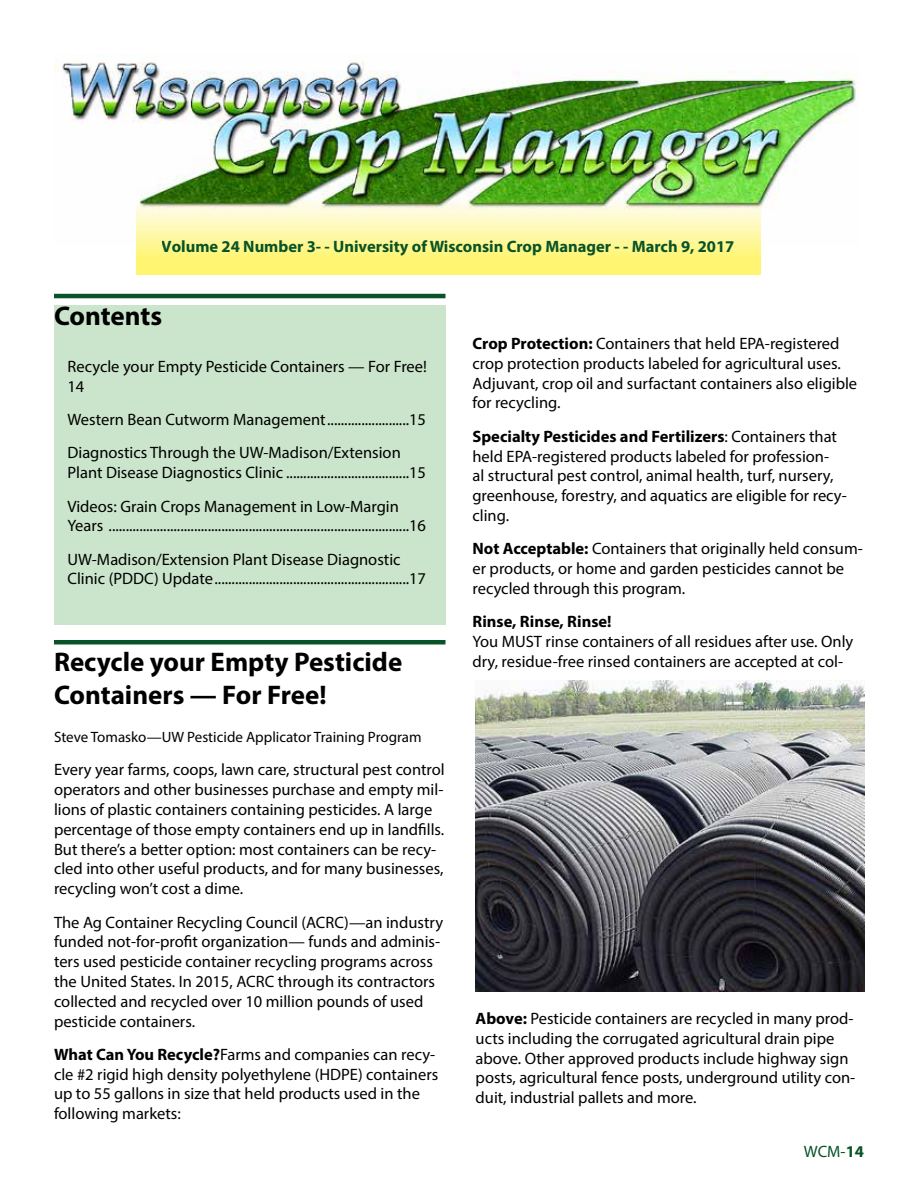
<style>
.page{position:relative;width:918px;height:1188px;background:#fff}
.page>*{position:absolute;margin:0;border:0;box-sizing:border-box;transform-origin:0 0}
.t1{font:700 27px/32.4px "Myriad Pro";color:#000}
.t2{font:16.5px/19.8px "Myriad Pro";color:#000}
.t3{font:700 16.5px "Myriad Pro";color:#095328}
.t4{font:700 16.5px "Myriad Pro";color:#000}
.t5{font:16.5px "Myriad Pro";color:#095328}
.t6{font:15px "Myriad Pro";color:#000}
.s1{font-weight:700}
</style>
<div class="page">
<img style="left:54px;top:54px;width:806px;height:192px">
<hr style="left:54px;top:640px;width:392px;height:4px;background:#095328">
<svg style="left:136px;top:186px;width:624px;height:88px;background:#dde58d"></svg>
<div style="left:54px;top:305px;width:392px;height:319px;background:#cae5cb"></div>
<hr style="left:54px;top:294px;width:392px;height:4px;background:#095328">
<img style="left:476px;top:680px;width:389px;height:311px">
<p class="t3" style="left:162px;top:236px;width:574px">Volume 24 Number 3- - University of Wisconsin Crop Manager - - March 9, 2017</p>
<h1 class="t1" style="left:54px;top:299px;width:110px">Contents</h1>
<p class="t2" style="left:68px;top:356px;width:361px">Recycle your Empty Pesticide Containers — For Free!<br>14</p>
<p class="t2" style="left:68px;top:403px;width:360px;line-height:33.3px">Western Bean Cutworm Management........................15<br>Diagnostics Through the UW-Madison/Extension</p>
<p class="t2" style="left:68px;top:456px;width:360px;line-height:33.3px">Plant Disease Diagnostics Clinic ....................................15<br>Videos: Grain Crops Management in Low-Margin</p>
<p class="t2" style="left:68px;top:509px;width:360px;line-height:33.3px">Years ........................................................................................16<br>UW-Madison/Extension Plant Disease Diagnostic</p>
<p class="t2" style="left:68px;top:569px;width:360px">Clinic (PDDC) Update.........................................................17</p>
<h1 class="t1" style="left:54px;top:645px;width:350px">Recycle your Empty Pesticide<br>Containers — For Free!</h1>
<p class="t6" style="left:54px;top:728px;width:369px">Steve Tomasko—UW Pesticide Applicator Training Program</p>
<p class="t2" style="left:54px;top:760px;width:392px">Every year farms, coops, lawn care, structural pest control operators and other businesses purchase and empty mil&shy;lions of plastic containers containing pesticides. A large percentage of those empty containers end up in landfills.<br>But there’s a better option: most containers can be recy&shy;cled into other useful products, and for many businesses, recycling won’t cost a dime.</p>
<p class="t2" style="left:54px;top:912px;width:391px">The Ag Container Recycling Council (ACRC)—an industry funded not-for-profit organization— funds and adminis&shy;ters used pesticide container recycling programs across the United States. In 2015, ACRC through its contractors collected and recycled over 10 million pounds of used pesticide containers.</p>
<p class="t2" style="left:54px;top:1044px;width:386px"><span class="s1">What Can You Recycle?</span>Farms and companies can recy&shy;cle #2 rigid high density polyethylene (HDPE) containers up to 55 gallons in size that held products used in the following markets:</p>
<p class="t2" style="left:473px;top:333px;width:386px"><span class="s1">Crop Protection:</span> Containers that held EPA-registered crop protection products labeled for agricultural uses.<br>Adjuvant, crop oil and surfactant containers also eligible for recycling.</p>
<p class="t2" style="left:473px;top:426px;width:376px"><span class="s1">Specialty Pesticides and Fertilizers</span>: Containers that held EPA-registered products labeled for profession-<br>al structural pest control, animal health, turf, nursery, greenhouse, forestry, and aquatics are eligible for recy&shy;cling.</p>
<p class="t2" style="left:473px;top:539px;width:392px"><span class="s1">Not Acceptable:</span> Containers that originally held consum&shy;er products, or home and garden pesticides cannot be recycled through this program.</p>
<p class="t4" style="left:473px;top:611px;width:141px">Rinse, Rinse, Rinse!</p>
<p class="t2" style="left:473px;top:631px;width:382px">You MUST rinse containers of all residues after use. Only dry, residue-free rinsed containers are accepted at col-</p>
<p class="t2" style="left:476px;top:1008px;width:381px"><span class="s1">Above:</span> Pesticide containers are recycled in many prod&shy;ucts including the corrugated agricultural drain pipe above. Other approved products include highway sign posts, agricultural fence posts, underground utility con&shy;duit, industrial pallets and more.</p>
<p class="t5" style="left:804px;top:1142px;width:62px">WCM-<span class="s1">14</span></p>
</div>
